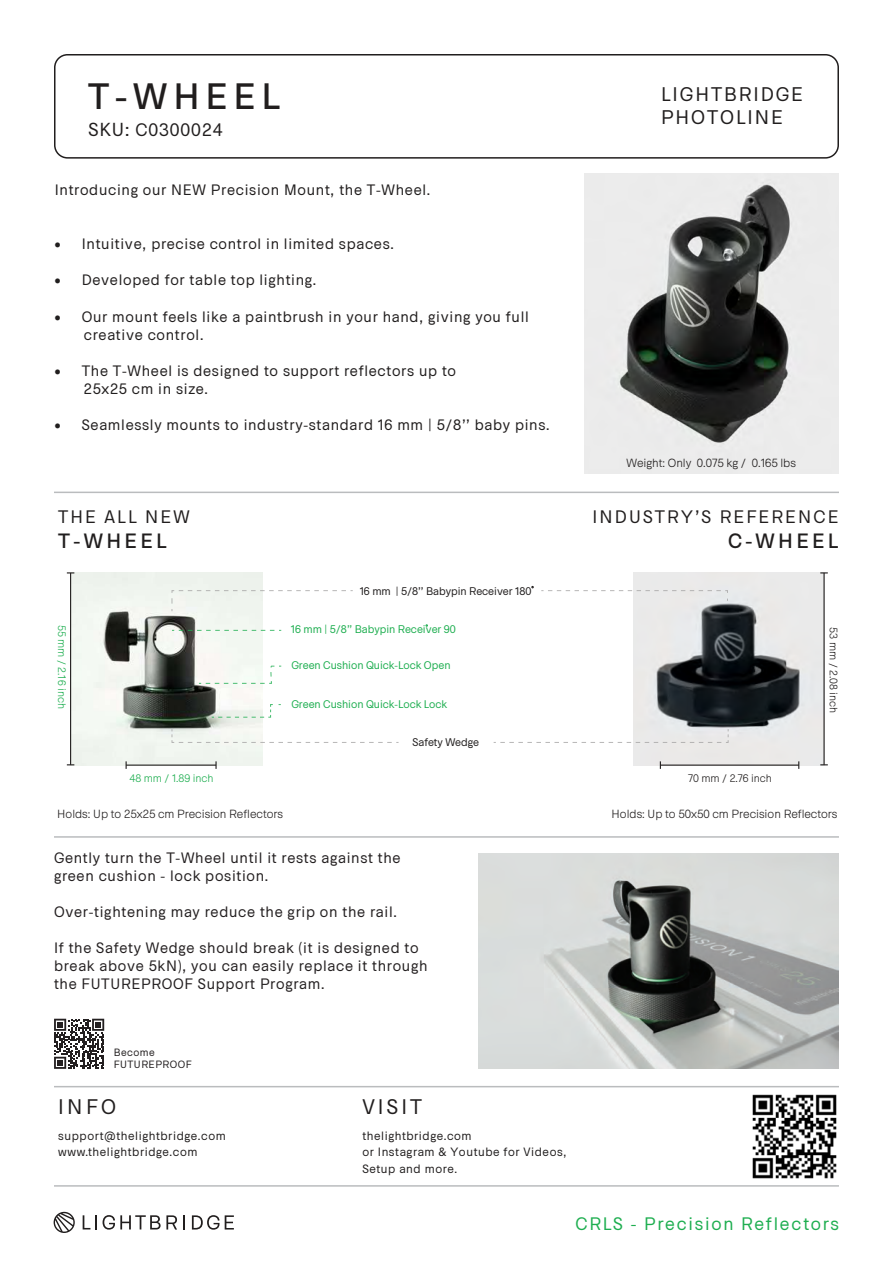
<style>
.page{position:relative;width:893px;height:1263px;background:#fff}
.page>*{position:absolute;margin:0;border:0;box-sizing:border-box;transform-origin:0 0}
.t1{font:500 37.2px "Okomito";letter-spacing:.16em;color:#211e1e}
.t2{font:500 21px "Okomito";letter-spacing:.16em;color:#211e1e}
.t3{font:21px "Okomito";letter-spacing:.16em;color:#211e1e}
.t4{font:19.65px/23.1px "Okomito";letter-spacing:.1em;color:#211e1e}
.t5{font:18px "Okomito";letter-spacing:.12em;color:#211e1e}
.t6{font:18px "Okomito";letter-spacing:.1em;color:#1eae50}
.t7{font:18px "Okomito";letter-spacing:.05em;color:#211e1e}
.t8{font:15px/18px "Okomito";letter-spacing:.05em;color:#211e1e}
.t9{font:15px/18px "Okomito";letter-spacing:.05em;color:#231f20}
.t10{font:12px/16.5px "Okomito";letter-spacing:.05em;color:#211e1e}
.t11{font:300 12px "Okomito";color:#211e1e}
.t12{font:11.1px "Okomito";color:#1eae50}
.t13{font:11.1px "Okomito";color:#211e1e}
.t14{font:300 11.1px "Okomito";color:#1eae50}
.t15{font:300 11.1px "Okomito";color:#211e1e}
.t16{font:10.5px/12.6px "Okomito";letter-spacing:.05em;color:#231f20}
.s1{font-size:18.75px}
</style>
<div class="page">
<div style="left:54px;top:54px;width:785px;height:105px;border:2px solid #211e1e;border-radius:13px"></div>
<hr style="left:54px;top:492px;width:785px;height:1px;background:#babcbe">
<hr style="left:54px;top:836px;width:785px;height:2px;background:#babcbe">
<svg style="left:83px;top:1215px;width:14px;height:14px"></svg>
<svg style="left:103px;top:1215px;width:74px;height:14px"></svg>
<svg style="left:183px;top:1215px;width:2px;height:14px"></svg>
<svg style="left:192px;top:1215px;width:27px;height:15px"></svg>
<svg style="left:225px;top:1215px;width:9px;height:14px"></svg>
<svg style="left:54px;top:1212px;width:21px;height:21px"></svg>
<img style="left:584px;top:173px;width:254px;height:300px">
<hr style="left:54px;top:1185px;width:785px;height:2px;background:#babcbe">
<hr style="left:54px;top:1086px;width:785px;height:1px;background:#babcbe">
<img style="left:752px;top:1094px;width:85px;height:85px">
<img style="left:633px;top:573px;width:190px;height:192px">
<img style="left:71px;top:573px;width:191px;height:192px">
<svg style="left:172px;top:590px;width:181px;height:21px"></svg>
<svg style="left:541px;top:590px;width:187px;height:11px"></svg>
<svg style="left:172px;top:630px;width:109px;height:1px"></svg>
<svg style="left:172px;top:729px;width:227px;height:14px"></svg>
<svg style="left:494px;top:729px;width:235px;height:14px"></svg>
<svg style="left:212px;top:704px;width:69px;height:14px"></svg>
<svg style="left:199px;top:666px;width:82px;height:18px"></svg>
<svg style="left:215px;top:761px;width:2px;height:8px"></svg>
<hr style="left:126px;top:764px;width:90px;height:2px;background:#211e1e">
<hr style="left:70px;top:573px;width:1px;height:192px;background:#211e1e">
<hr style="left:823px;top:573px;width:2px;height:192px;background:#211e1e">
<hr style="left:660px;top:764px;width:139px;height:2px;background:#211e1e">
<img style="left:479px;top:853px;width:359px;height:215px">
<svg style="left:54px;top:1019px;width:50px;height:50px"></svg>
<h1 class="t1" style="left:88px;top:70px;width:193px">T-WHEEL</h1>
<p class="t7" style="left:88px;top:117px;width:136px"><span class="s1">SKU:</span> C0300024</p>
<p class="t8" style="left:55px;top:180px;width:377px">Introducing our NEW Precision Mount, the T-Wheel.</p>
<p class="t8" style="left:55px;top:234px;width:341px">• Intuitive, precise control in limited spaces.</p>
<p class="t8" style="left:55px;top:270px;width:263px">• Developed for table top lighting.</p>
<p class="t8" style="left:84px;top:306px;width:446px;text-indent:-29px">• Our mount feels like a paintbrush in your hand, giving you full creative control.</p>
<p class="t8" style="left:84px;top:360px;width:374px;text-indent:-29px">• The T-Wheel is designed to support reflectors up to<br>25x25 cm in size.</p>
<p class="t8" style="left:55px;top:414px;width:496px">• Seamlessly mounts to industry-standard 16 mm | 5/8’’ baby pins.</p>
<p class="t5" style="left:58px;top:504px;width:133px">THE ALL NEW</p>
<h2 class="t2" style="left:58px;top:526px;width:110px">T-WHEEL</h2>
<h3 class="t4" style="left:661px;top:81px;width:143px">LIGHTBRIDGE<br>PHOTOLINE</h3>
<p class="t11" style="left:626px;top:454px;width:171px">Weight: Only 0.075 kg / 0.165 lbs</p>
<p class="t5" style="left:592px;top:504px;width:247px">INDUSTRY’S REFERENCE</p>
<h2 class="t2" style="left:728px;top:526px;width:112px">C-WHEEL</h2>
<p class="t14" style="left:70px;top:625px;width:85px;rotate:90deg">55 mm / 2.16 inch</p>
<p class="t14" style="left:130px;top:770px;width:85px">48 mm / 1.89 inch</p>
<p class="t13" style="left:360px;top:583px;width:173px">16 mm | 5/8’’ Babypin Receiver 180</p>
<p class="t12" style="left:291px;top:622px;width:166px">16 mm | 5/8’’ Babypin Receiver 90</p>
<p class="t15" style="left:841px;top:627px;width:87px;rotate:90deg">53 mm / 2.08 inch</p>
<p class="t12" style="left:291px;top:657px;width:161px">Green Cushion Quick-Lock Open</p>
<p class="t12" style="left:291px;top:696px;width:157px">Green Cushion Quick-Lock Lock</p>
<p class="t13" style="left:412px;top:734px;width:68px">Safety Wedge</p>
<p class="t15" style="left:688px;top:770px;width:85px">70 mm / 2.76 inch</p>
<p class="t11" style="left:57px;top:806px;width:227px">Holds: Up to 25x25 cm Precision Reflectors</p>
<p class="t11" style="left:612px;top:806px;width:227px">Holds: Up to 50x50 cm Precision Reflectors</p>
<p class="t9" style="left:54px;top:848px;width:348px">Gently turn the T-Wheel until it rests against the green cushion - lock position.</p>
<p class="t9" style="left:54px;top:902px;width:344px">Over-tightening may reduce the grip on the rail.</p>
<p class="t9" style="left:54px;top:938px;width:375px">If the Safety Wedge should break (it is designed to break above 5kN), you can easily replace it through the FUTUREPROOF Support Program.</p>
<p class="t16" style="left:114px;top:1045px;width:79px">Become<br>FUTUREPROOF</p>
<h2 class="t3" style="left:58px;top:1092px;width:59px">INFO</h2>
<p class="t10" style="left:58px;top:1127px;width:169px">support@thelightbridge.com www.thelightbridge.com</p>
<h2 class="t3" style="left:362px;top:1092px;width:61px">VISIT</h2>
<p class="t10" style="left:362px;top:1127px;width:206px">thelightbridge.com<br>or Instagram &amp; Youtube for Videos,<br>Setup and more.</p>
<p class="t6" style="left:575px;top:1211px;width:265px">CRLS - Precision Reflectors</p>
</div>
